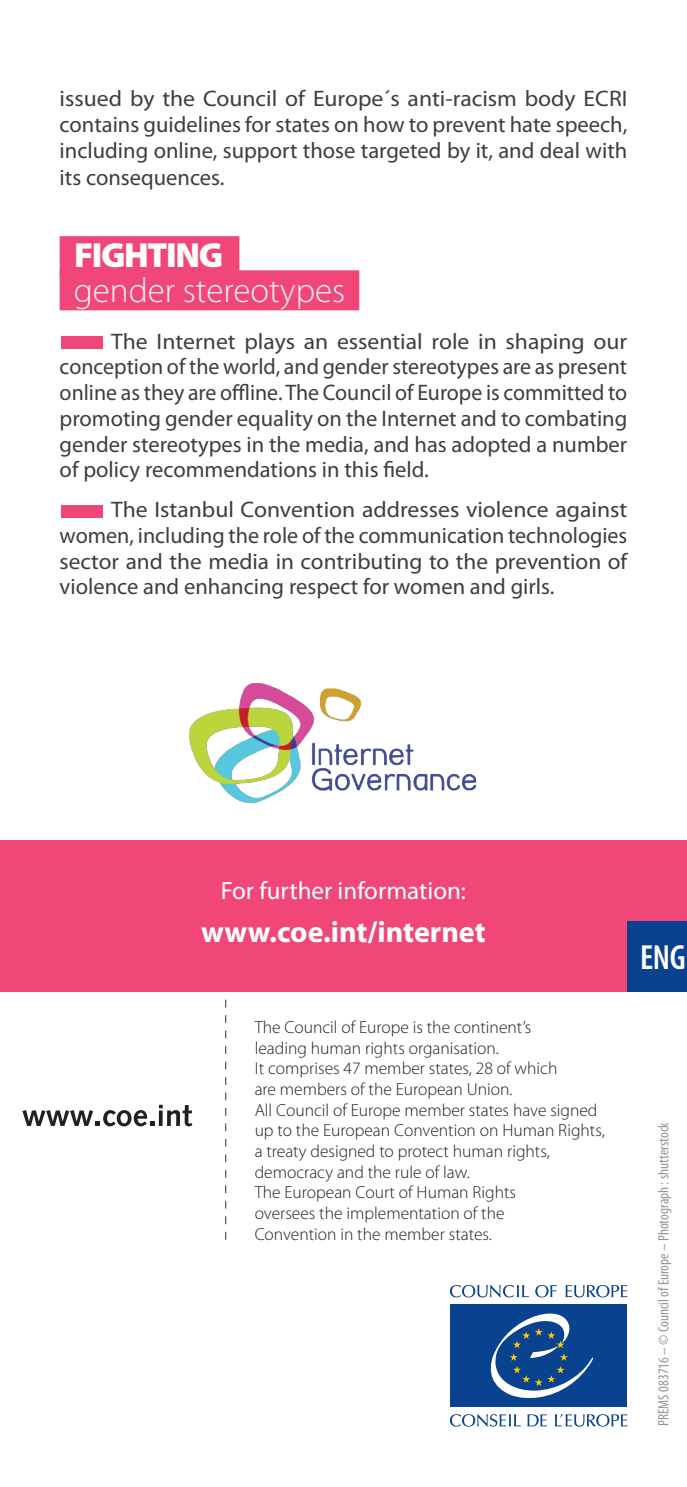
<style>
.page{position:relative;width:687px;height:1487px;background:#fff}
.page>*{position:absolute;margin:0;border:0;box-sizing:border-box;transform-origin:0 0}
.t1{font:300 35px "Myriad Pro";color:#f1f2f3}
.t2{font:900 35px "Myriad Pro";letter-spacing:-.04em;color:#fdfdfd}
.t3{font:600 condensed 35px "Myriad Pro";color:#fff}
.t4{font:700 30px "Myriad Pro";color:#fff}
.t5{font:25px "Myriad Pro";color:#fff}
.t6{font:22.5px/25.8px "Myriad Pro";color:#3e3e3f;text-align:justify;scale:1.05 1}
.t7{font:300 17.5px/20.8px "Myriad Pro";color:#231f20}
.t8{font:condensed 15px "Myriad Pro";color:#939598}
.s1{color:#f04778}
</style>
<div class="page">
<div style="left:0;top:840px;width:686px;height:151px;background:#f04778"></div>
<div style="left:626px;top:921px;width:60px;height:70px;background:#09428e"></div>
<svg style="left:535px;top:1285px;width:21px;height:12px"></svg>
<svg style="left:565px;top:1285px;width:62px;height:12px"></svg>
<svg style="left:449px;top:1285px;width:79px;height:12px"></svg>
<svg style="left:555px;top:1414px;width:72px;height:13px"></svg>
<svg style="left:527px;top:1414px;width:19px;height:12px"></svg>
<svg style="left:449px;top:1414px;width:71px;height:13px"></svg>
<div style="left:450px;top:1304px;width:176px;height:103px;background:#09428e"></div>
<svg style="left:490px;top:1313px;width:103px;height:86px"></svg>
<div style="left:60px;top:236px;width:179px;height:40px;background:#f04778"></div>
<div style="left:60px;top:270px;width:299px;height:40px;background:#f04778"></div>
<svg style="left:225px;top:1000px;width:1px;height:240px"></svg>
<svg style="left:22px;top:1105px;width:170px;height:21px"></svg>
<img style="left:189px;top:683px;width:288px;height:120px">
<p class="t6" style="left:60px;top:85px;width:541px">issued by the Council of Europe´s anti-racism body ECRI contains guidelines for states on how to prevent hate speech, including online, support those targeted by it, and deal with its consequences.</p>
<h1 class="t2" style="left:74px;top:232px;width:150px">FIGHTING</h1>
<h1 class="t1" style="left:74px;top:269px;width:272px">gender stereotypes</h1>
<p class="t6" style="left:60px;top:328px;width:541px"><span class="s1">■</span>The Internet plays an essential role in shaping our conception of the world, and gender stereotypes are as present online as they are offline. The Council of Europe is committed to promoting gender equality on the Internet and to combating gender stereotypes in the media, and has adopted a number of policy recommendations in this field.</p>
<p class="t6" style="left:60px;top:496px;width:542px"><span class="s1">■</span>The Istanbul Convention addresses violence against women, including the role of the communication technologies sector and the media in contributing to the prevention of violence and enhancing respect for women and girls.</p>
<p class="t5" style="left:221px;top:875px;width:246px">For further information:</p>
<h2 class="t4" style="left:201px;top:913px;width:286px">www.coe.int/internet</h2>
<p class="t7" style="left:254px;top:1017px;width:351px">The Council of Europe is the continent’s<br>leading human rights organisation.<br>It comprises 47 member states, 28 of which<br>are members of the European Union.<br>All Council of Europe member states have signed up to the European Convention on Human Rights, a treaty designed to protect human rights, democracy and the rule of law.<br>The European Court of Human Rights<br>oversees the implementation of the<br>Convention in the member states.</p>
<h1 class="t3" style="left:639px;top:936px;width:47px">ENG</h1>
<p class="t8" style="left:654px;top:1426px;width:305px;rotate:-90deg">PREMS 083716 – © Council of Europe – Photograph : shutterstock</p>
</div>
